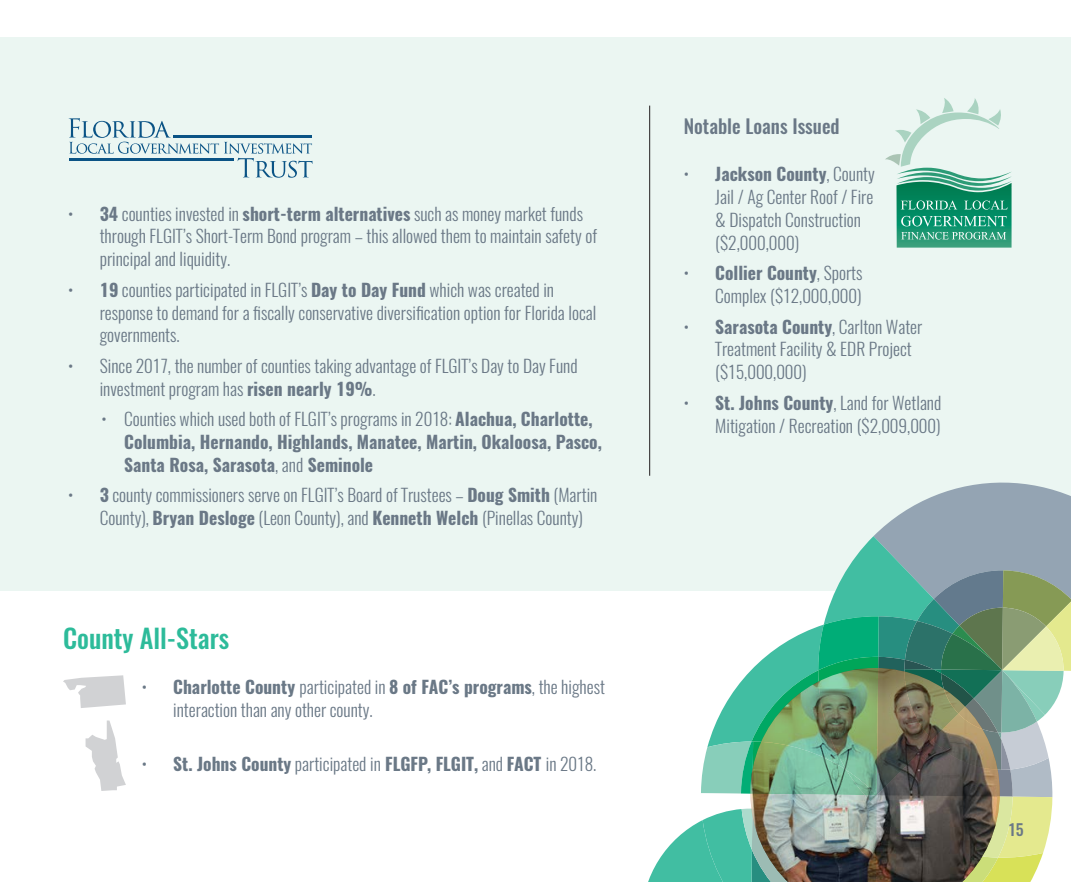
<style>
.page{position:relative;width:1071px;height:882px;background:#fff}
.page>*{position:absolute;margin:0;border:0;box-sizing:border-box;transform-origin:0 0}
._2018blacktext{font:500 26.25px "Oswald";color:#2dbb9a}
._2018blacktext-2{font:500 19.25px "Oswald";color:#6a7886}
.t1{font:300 17.5px/22.8px "Oswald";color:#6a7886}
.t2{font:700 17.5px/22.8px "Oswald";color:#6a7886}
.bluebodytext{font:500 15.75px "Oswald";color:#6a7886}
.s1{font-weight:700}
.s2{font-weight:300}
</style>
<div class="page">
<div style="left:0;top:37px;width:1071px;height:553px;background:#ebf6f2"></div>
<svg style="left:69px;top:118px;width:243px;height:60px"></svg>
<hr style="left:649px;top:106px;width:1px;height:370px;background:#231f20">
<svg style="left:63px;top:675px;width:63px;height:33px"></svg>
<svg style="left:86px;top:721px;width:40px;height:70px"></svg>
<svg style="left:576px;top:464px;width:495px;height:418px"></svg>
<img style="left:750px;top:668px;width:250px;height:214px">
<img style="left:897px;top:191px;width:115px;height:57px">
<svg style="left:885px;top:98px;width:127px;height:93px"></svg>
<svg style="left:901px;top:200px;width:56px;height:10px"></svg>
<svg style="left:964px;top:200px;width:44px;height:10px"></svg>
<svg style="left:901px;top:216px;width:106px;height:10px"></svg>
<svg style="left:901px;top:232px;width:105px;height:8px"></svg>
<p class="t1" style="left:100px;top:202px;width:499px;text-indent:-32px">• <span class="s1">34</span> counties invested in <span class="s1">short-term alternatives</span> such as money market funds through FLGIT’s Short-Term Bond program – this allowed them to maintain safety of principal and liquidity.</p>
<p class="t1" style="left:100px;top:278px;width:498px;text-indent:-32px">• <span class="s1">19</span> counties participated in FLGIT’s <span class="s1">Day to Day Fund</span> which was created in response to demand for a fiscally conservative diversification option for Florida local governments.</p>
<p class="t1" style="left:100px;top:355px;width:479px;text-indent:-32px">• Since 2017, the number of counties taking advantage of FLGIT’s Day to Day Fund investment program has <span class="s1">risen nearly 19%</span>.</p>
<p class="t2" style="left:124px;top:408px;width:479px;text-indent:-23px"><span class="s2">• Counties which used both of FLGIT’s programs in 2018:</span> Alachua, Charlotte,<br>Columbia, Hernando, Highlands, Manatee, Martin, Okaloosa, Pasco,<br>Santa Rosa, Sarasota<span class="s2">, and</span> Seminole</p>
<p class="t1" style="left:100px;top:484px;width:499px;text-indent:-32px">• <span class="s1">3</span> county commissioners serve on FLGIT’s Board of Trustees – <span class="s1">Doug Smith</span> (Martin<br>County), <span class="s1">Bryan Desloge</span> (Leon County), and <span class="s1">Kenneth Welch</span> (Pinellas County)</p>
<p class="_2018blacktext" style="left:63px;top:620px;width:168px">County All-Stars</p>
<p class="t1" style="left:173px;top:676px;width:433px;text-indent:-32px">• <span class="s1">Charlotte County</span> participated in <span class="s1">8 of FAC’s programs</span>, the highest interaction than any other county.</p>
<p class="t2" style="left:142px;top:753px;width:456px"><span class="s2">•</span> St. Johns County <span class="s2">participated in</span> FLGFP, FLGIT, <span class="s2">and</span> FACT <span class="s2">in 2018.</span></p>
<p class="_2018blacktext-2" style="left:684px;top:113px;width:157px">Notable Loans Issued</p>
<p class="t1" style="left:715px;top:163px;width:161px;text-indent:-32px">• <span class="s1">Jackson County</span>, County<br>Jail / Ag Center Roof / Fire &amp; Dispatch Construction ($2,000,000)</p>
<p class="t1" style="left:684px;top:262px;width:180px;text-align:right">• <span class="s1">Collier County</span>, Sports<br>Complex ($12,000,000)</p>
<p class="t1" style="left:715px;top:315px;width:209px;text-indent:-32px">• <span class="s1">Sarasota County</span>, Carlton Water<br>Treatment Facility &amp; EDR Project ($15,000,000)</p>
<p class="t1" style="left:684px;top:391px;width:259px;text-align:right">• <span class="s1">St. Johns County</span>, Land for Wetland<br>Mitigation / Recreation ($2,009,000)</p>
<p class="bluebodytext" style="left:1008px;top:819px;width:17px">15</p>
</div>
